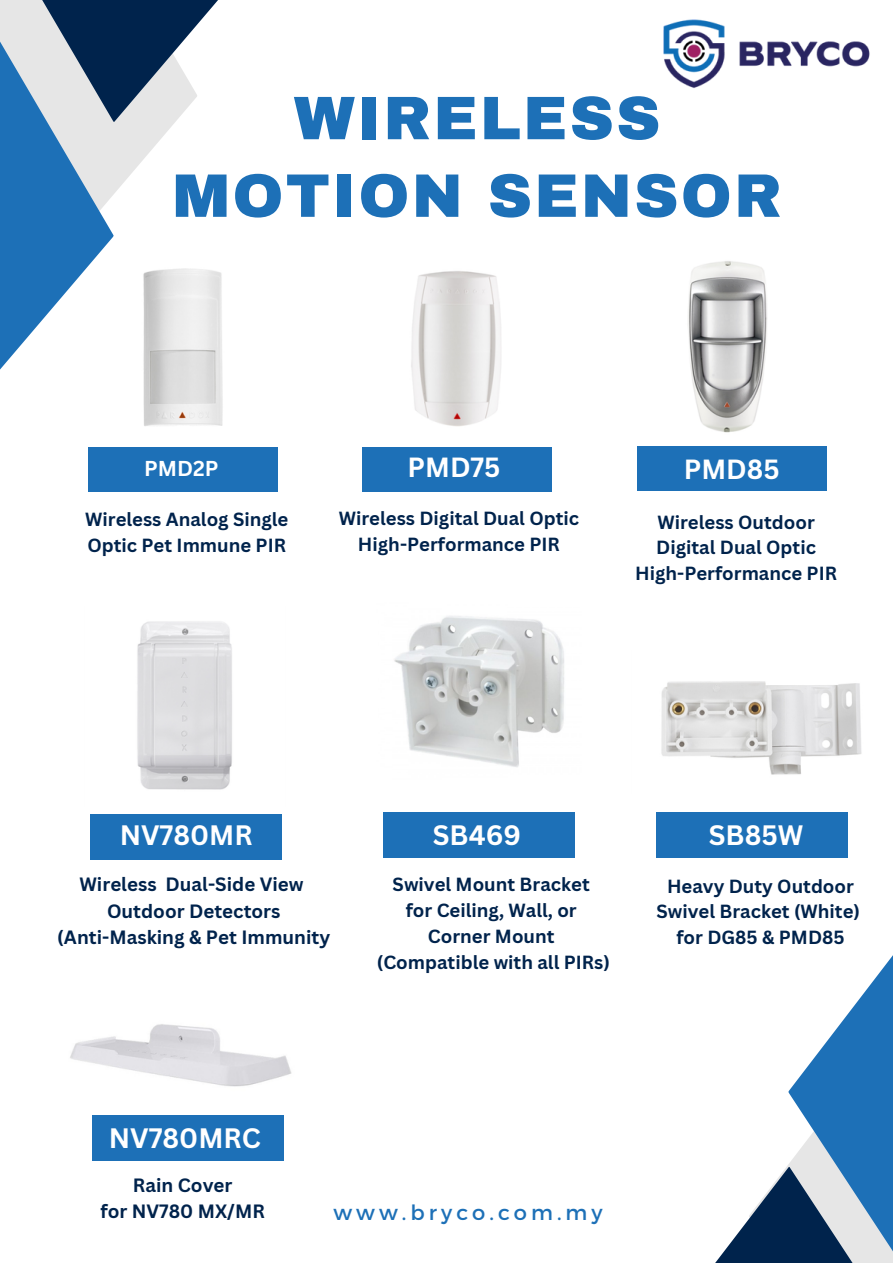
<style>
.page{position:relative;width:893px;height:1264px;background:#fff}
.page>*{position:absolute;margin:0;border:0;box-sizing:border-box;transform-origin:0 0}
.t1{font:900 61.5px "Archivo";letter-spacing:.035em;color:#1d70b7}
.t2{font:700 27.3px "Canva Sans";color:#fff}
.t3{font:700 27px "Canva Sans";color:#fff}
.t4{font:21px "Montserrat";letter-spacing:.195em;color:#1d70b7}
.t5{font:700 21px "Canva Sans";color:#fff}
.t6{font:700 18.75px "Canva Sans";color:#00234c}
.t7{font:700 18.45px "Canva Sans";color:#00234c}
</style>
<div class="page">
<div style="left:88px;top:447px;width:189px;height:44px;background:#1d70b7"></div>
<svg style="left:88px;top:122px;width:110px;height:370px"></svg>
<svg style="left:114px;top:0;width:104px;height:122px"></svg>
<svg style="left:788px;top:812px;width:104px;height:354px"></svg>
<svg style="left:716px;top:1166px;width:176px;height:96px"></svg>
<img style="left:663px;top:19px;width:207px;height:69px">
<div style="left:637px;top:446px;width:189px;height:44px;background:#1d70b7"></div>
<div style="left:362px;top:447px;width:189px;height:44px;background:#1d70b7"></div>
<div style="left:90px;top:814px;width:192px;height:45px;background:#1d70b7"></div>
<div style="left:383px;top:812px;width:192px;height:46px;background:#1d70b7"></div>
<div style="left:655px;top:812px;width:192px;height:46px;background:#1d70b7"></div>
<svg style="left:0;top:0;width:114px;height:491px"></svg>
<img style="left:137px;top:621px;width:95px;height:169px">
<img style="left:140px;top:260px;width:83px;height:173px">
<img style="left:411px;top:271px;width:90px;height:156px">
<img style="left:688px;top:261px;width:79px;height:172px">
<img style="left:394px;top:616px;width:170px;height:151px">
<div style="left:92px;top:1115px;width:192px;height:45px;background:#1d70b7"></div>
<img style="left:70px;top:1024px;width:222px;height:63px">
<img style="left:661px;top:681px;width:201px;height:94px">
<p class="t1" style="left:293px;top:85px;width:368px">WIRELESS</p>
<p class="t1" style="left:172px;top:163px;width:611px">MOTION SENSOR</p>
<p class="t5" style="left:144px;top:454px;width:76px">PMD2P</p>
<p class="t3" style="left:407px;top:448px;width:94px">PMD75</p>
<p class="t3" style="left:683px;top:450px;width:97px">PMD85</p>
<p class="t7" style="left:85px;top:506px;width:205px">Wireless Analog Single</p>
<p class="t7" style="left:87px;top:532px;width:200px">Optic Pet Immune PIR</p>
<p class="t7" style="left:339px;top:505px;width:242px">Wireless Digital Dual Optic</p>
<p class="t7" style="left:358px;top:531px;width:203px">High-Performance PIR</p>
<p class="t7" style="left:657px;top:509px;width:159px">Wireless Outdoor</p>
<p class="t7" style="left:656px;top:535px;width:161px">Digital Dual Optic</p>
<p class="t7" style="left:635px;top:560px;width:203px">High-Performance PIR</p>
<p class="t2" style="left:120px;top:815px;width:134px">NV780MR</p>
<p class="t2" style="left:433px;top:816px;width:90px">SB469</p>
<p class="t6" style="left:79px;top:871px;width:226px">Wireless Dual-Side View</p>
<p class="t6" style="left:107px;top:897px;width:175px">Outdoor Detectors</p>
<p class="t6" style="left:57px;top:923px;width:274px">(Anti-Masking &amp; Pet Immunity</p>
<p class="t7" style="left:392px;top:871px;width:199px">Swivel Mount Bracket</p>
<p class="t7" style="left:405px;top:897px;width:172px">for Ceiling, Wall, or</p>
<p class="t7" style="left:428px;top:923px;width:128px">Corner Mount</p>
<p class="t7" style="left:377px;top:948px;width:235px">(Compatible with all PIRs)</p>
<p class="t2" style="left:708px;top:815px;width:96px">SB85W</p>
<p class="t7" style="left:667px;top:872px;width:188px">Heavy Duty Outdoor</p>
<p class="t7" style="left:656px;top:898px;width:205px">Swivel Bracket (White)</p>
<p class="t7" style="left:676px;top:924px;width:170px">for DG85 &amp; PMD85</p>
<p class="t2" style="left:109px;top:1118px;width:154px">NV780MRC</p>
<p class="t6" style="left:133px;top:1171px;width:101px">Rain Cover</p>
<p class="t6" style="left:100px;top:1197px;width:166px">for NV780 MX/MR</p>
<p class="t4" style="left:333px;top:1198px;width:271px">www.bryco.com.my</p>
</div>
